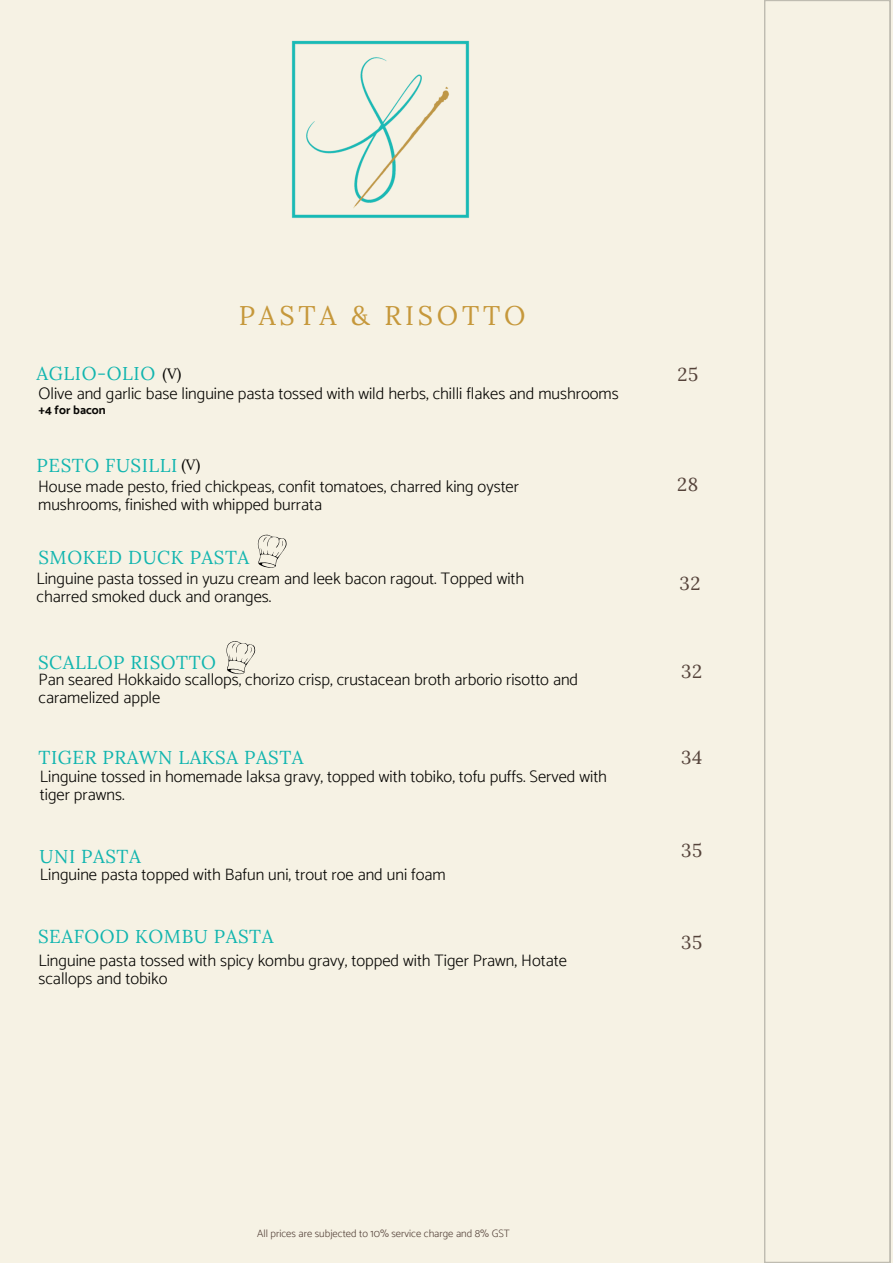
<style>
.page{position:relative;width:893px;height:1264px;background:#fff}
.page>*{position:absolute;margin:0;border:0;box-sizing:border-box;transform-origin:0 0}
.t1{font:26.85px "Lora";letter-spacing:.14em;color:#c6983b}
.t2{font:18.75px "Lora";letter-spacing:.03em;color:#11b5af}
.t3{font:18.75px "Lora";letter-spacing:.03em;color:#55433a}
.t4{font:300 16.65px/18px "Catamaran";color:#080704}
.t5{font:15px "Lora";color:#080704}
.t6{font:700 12.15px "Catamaran";color:#080704}
.t7{font:300 10.65px "Catamaran";color:#55433a}
</style>
<div class="page">
<div style="left:0;top:0;width:892px;height:1262px;background:#f6f2e4"></div>
<svg style="left:764px;top:0;width:126px;height:1262px"></svg>
<svg style="left:226px;top:641px;width:29px;height:33px"></svg>
<svg style="left:257px;top:534px;width:30px;height:34px"></svg>
<img style="left:291px;top:40px;width:179px;height:178px">
<h1 class="t1" style="left:239px;top:295px;width:288px">PASTA &amp; RISOTTO</h1>
<p class="t2" style="left:37px;top:359px;width:120px">AGLIO-OLIO</p>
<p class="t4" style="left:38px;top:384px;width:582px">Olive and garlic base linguine pasta tossed with wild herbs, chilli flakes and mushrooms</p>
<p class="t5" style="left:162px;top:362px;width:20px">(V)</p>
<p class="t6" style="left:38px;top:402px;width:69px">+4 for bacon</p>
<p class="t5" style="left:181px;top:453px;width:20px">(V)</p>
<p class="t2" style="left:37px;top:451px;width:142px">PESTO FUSILLI</p>
<p class="t4" style="left:38px;top:477px;width:482px">House made pesto, fried chickpeas, confit tomatoes, charred king oyster mushrooms, finished with whipped burrata</p>
<p class="t2" style="left:38px;top:543px;width:212px">SMOKED DUCK PASTA</p>
<p class="t4" style="left:36px;top:569px;width:489px">Linguine pasta tossed in yuzu cream and leek bacon ragout. Topped with charred smoked duck and oranges.</p>
<p class="t2" style="left:38px;top:648px;width:179px">SCALLOP RISOTTO</p>
<p class="t4" style="left:38px;top:670px;width:541px">Pan seared Hokkaido scallops, chorizo crisp, crustacean broth arborio risotto and caramelized apple</p>
<p class="t2" style="left:38px;top:743px;width:266px">TIGER PRAWN LAKSA PASTA</p>
<p class="t4" style="left:40px;top:767px;width:568px">Linguine tossed in homemade laksa gravy, topped with tobiko, tofu puffs. Served with tiger prawns.</p>
<p class="t2" style="left:40px;top:842px;width:103px">UNI PASTA</p>
<p class="t4" style="left:40px;top:865px;width:407px">Linguine pasta topped with Bafun uni, trout roe and uni foam</p>
<p class="t2" style="left:38px;top:922px;width:237px">SEAFOOD KOMBU PASTA</p>
<p class="t4" style="left:38px;top:951px;width:530px">Linguine pasta tossed with spicy kombu gravy, topped with Tiger Prawn, Hotate scallops and tobiko</p>
<p class="t3" style="left:677px;top:360px;width:22px">25</p>
<p class="t3" style="left:677px;top:469px;width:23px">28</p>
<p class="t3" style="left:679px;top:569px;width:22px">32</p>
<p class="t3" style="left:681px;top:657px;width:22px">32</p>
<p class="t3" style="left:681px;top:743px;width:23px">34</p>
<p class="t3" style="left:681px;top:836px;width:23px">35</p>
<p class="t3" style="left:681px;top:928px;width:23px">35</p>
<p class="t7" style="left:257px;top:1227px;width:254px">All prices are subjected to 10% service charge and 8% GST</p>
</div>
